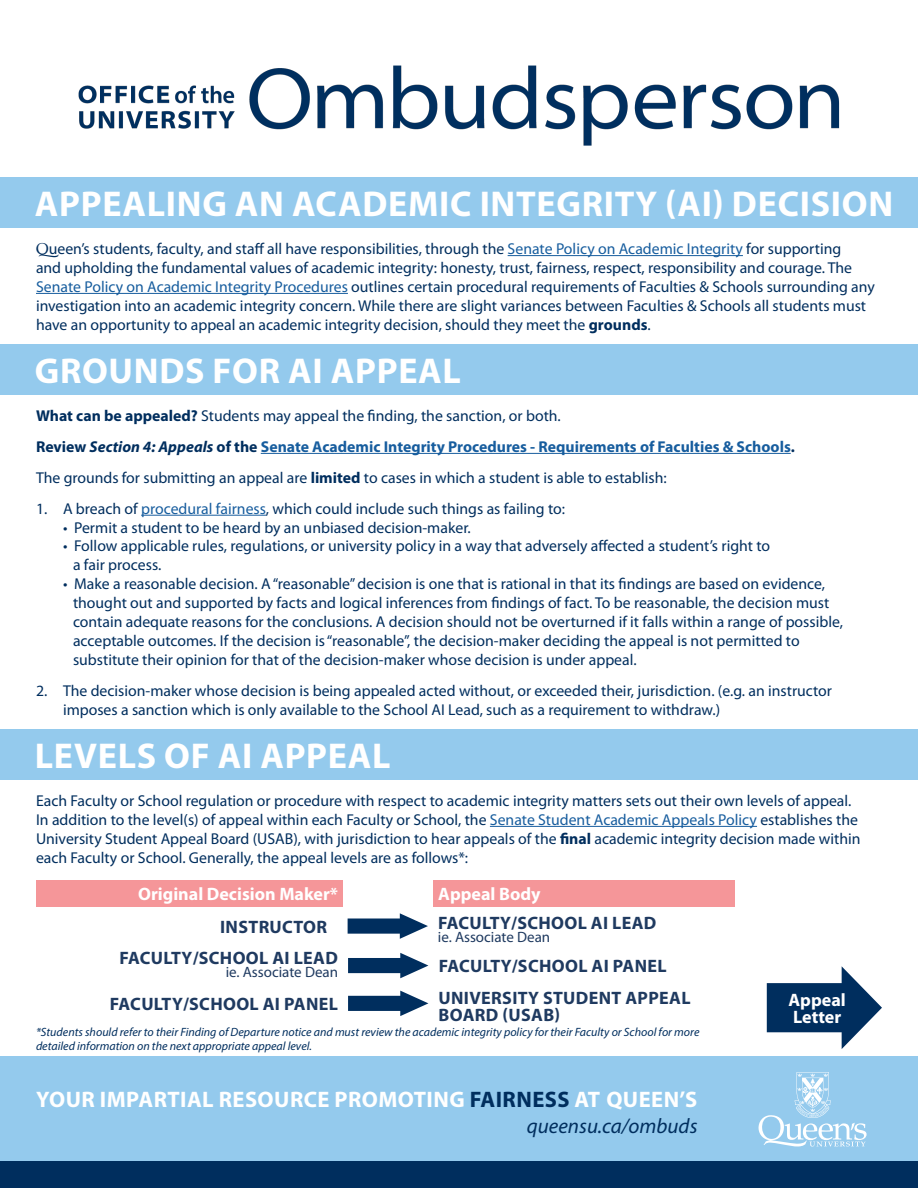
<style>
.page{position:relative;width:918px;height:1188px;background:#fff}
.page>*{position:absolute;margin:0;border:0;box-sizing:border-box;transform-origin:0 0}
.t1{font:700 36px "Myriad Pro";letter-spacing:.02em;color:#fff}
.t2{font:700 22.5px "Myriad Pro";letter-spacing:.02em;color:#fff}
.t3{font:italic 21px "Myriad Pro";color:#002e5e}
.t4{font:700 18px "Myriad Pro";letter-spacing:.02em;color:#1f3a60}
.t5{font:700 18px/16.5px "Myriad Pro";color:#fff}
.t6{font:15.75px/18.9px "Myriad Pro";color:#002e5e}
.t7{font:700 15.75px "Myriad Pro";color:#175d9e}
.t8{font:15px "Myriad Pro";color:#1f3a60}
.t9{font:italic 12px/14.4px "Myriad Pro";color:#002e5e}
.s1{font-family:"Queens"}
.s2{color:#175d9e}
.s3{font-weight:700}
.s4{color:#002e5e}
.s5{font-style:italic;color:#002e5e}
</style>
<div class="page">
<div style="left:0;top:1057px;width:918px;height:105px;background:#94caed"></div>
<svg style="left:758px;top:1072px;width:109px;height:75px"></svg>
<div style="left:0;top:1162px;width:918px;height:26px;background:#002e5e"></div>
<div style="left:0;top:177px;width:918px;height:51px;background:#94caed"></div>
<hr style="left:508px;top:255px;width:235px;height:1px;background:#175d9e">
<hr style="left:36px;top:293px;width:312px;height:1px;background:#175d9e">
<img style="left:78px;top:65px;width:762px;height:81px">
<svg style="left:767px;top:966px;width:115px;height:83px"></svg>
<svg style="left:348px;top:913px;width:80px;height:26px"></svg>
<svg style="left:348px;top:991px;width:80px;height:25px"></svg>
<svg style="left:348px;top:953px;width:80px;height:25px"></svg>
<div style="left:36px;top:880px;width:307px;height:27px;background:#f59699"></div>
<div style="left:434px;top:880px;width:301px;height:27px;background:#f59699"></div>
<div style="left:0;top:344px;width:918px;height:51px;background:#94caed"></div>
<hr style="left:261px;top:453px;width:530px;height:1px;background:#175d9e">
<hr style="left:141px;top:515px;width:125px;height:1px;background:#175d9e">
<div style="left:0;top:729px;width:918px;height:51px;background:#94caed"></div>
<hr style="left:490px;top:826px;width:267px;height:1px;background:#175d9e">
<p class="t1" style="left:35px;top:180px;width:860px">APPEALING AN ACADEMIC INTEGRITY (AI) DECISION</p>
<p class="t6" style="left:36px;top:239px;width:840px"><span class="s1">Q</span>ueen’s students, faculty, and staff all have responsibilities, through the <span class="s2">Senate Policy on Academic Integrity</span> for supporting<br>and upholding the fundamental values of academic integrity: honesty, trust, fairness, respect, responsibility and courage. The <span class="s2">Senate Policy on Academic Integrity Procedures</span> outlines certain procedural requirements of Faculties &amp; Schools surrounding any investigation into an academic integrity concern. While there are slight variances between Faculties &amp; Schools all students must have an opportunity to appeal an academic integrity decision, should they meet the <span class="s3">grounds</span>.</p>
<p class="t1" style="left:35px;top:347px;width:428px">GROUNDS FOR AI APPEAL</p>
<p class="t6" style="left:36px;top:406px;width:526px"><span class="s3">What can be appealed?</span> Students may appeal the finding, the sanction, or both.</p>
<p class="t7" style="left:36px;top:436px;width:760px"><span class="s4">Review</span> <span class="s5">Section 4: Appeals</span> <span class="s4">of the</span> Senate Academic Integrity Procedures - Requirements of Faculties &amp; Schools<span class="s4">.</span></p>
<p class="t6" style="left:36px;top:468px;width:632px">The grounds for submitting an appeal are <span class="s3">limited</span> to cases in which a student is able to establish:</p>
<p class="t6" style="left:36px;top:499px;width:531px">1. A breach of <span class="s2">procedural fairness</span>, which could include such things as failing to:</p>
<p class="t6" style="left:63px;top:518px;width:409px">• Permit a student to be heard by an unbiased decision-maker.</p>
<p class="t6" style="left:73px;top:536px;width:699px;text-indent:-10px">• Follow applicable rules, regulations, or university policy in a way that adversely affected a student’s right to a fair process.</p>
<p class="t6" style="left:73px;top:574px;width:772px;text-indent:-10px">• Make a reasonable decision. A “reasonable” decision is one that is rational in that its findings are based on evidence, thought out and supported by facts and logical inferences from findings of fact. To be reasonable, the decision must contain adequate reasons for the conclusions. A decision should not be overturned if it falls within a range of possible, acceptable outcomes. If the decision is “reasonable”, the decision-maker deciding the appeal is not permitted to substitute their opinion for that of the decision-maker whose decision is under appeal.</p>
<p class="t6" style="left:63px;top:681px;width:771px;text-indent:-27px">2. The decision-maker whose decision is being appealed acted without, or exceeded their, jurisdiction. (e.g. an instructor imposes a sanction which is only available to the School AI Lead, such as a requirement to withdraw.)</p>
<p class="t1" style="left:35px;top:732px;width:357px">LEVELS OF AI APPEAL</p>
<p class="t6" style="left:36px;top:791px;width:826px">Each Faculty or School regulation or procedure with respect to academic integrity matters sets out their own levels of appeal.<br>In addition to the level(s) of appeal within each Faculty or School, the <span class="s2">Senate Student Academic Appeals Policy</span> establishes the University Student Appeal Board (USAB), with jurisdiction to hear appeals of the <span class="s3">final</span> academic integrity decision made within each Faculty or School. Generally, the appeal levels are as follows*:</p>
<p class="t5" style="left:138px;top:885px;width:202px">Original Decision Maker*</p>
<p class="t5" style="left:438px;top:885px;width:104px">Appeal Body</p>
<p class="t4" style="left:220px;top:915px;width:109px">INSTRUCTOR</p>
<p class="t4" style="left:438px;top:911px;width:220px">FACULTY/SCHOOL AI LEAD</p>
<p class="t8" style="left:438px;top:928px;width:114px">ie. Associate Dean</p>
<p class="t4" style="left:120px;top:946px;width:220px">FACULTY/SCHOOL AI LEAD</p>
<p class="t8" style="left:226px;top:963px;width:114px">ie. Associate Dean</p>
<p class="t4" style="left:439px;top:955px;width:230px">FACULTY/SCHOOL AI PANEL</p>
<p class="t4" style="left:110px;top:992px;width:230px">FACULTY/SCHOOL AI PANEL</p>
<p class="t4" style="left:439px;top:986px;width:254px">UNIVERSITY STUDENT APPEAL</p>
<p class="t4" style="left:439px;top:1003px;width:123px">BOARD (USAB)</p>
<p class="t9" style="left:36px;top:1025px;width:665px">*Students should refer to their Finding of Departure notice and must review the academic integrity policy for their Faculty or School for more detailed information on the next appropriate appeal level.</p>
<p class="t2" style="left:36px;top:1085px;width:663px">YOUR IMPARTIAL RESOURCE PROMOTING <span class="s4">FAIRNESS</span> AT QUEEN’S</p>
<p class="t3" style="left:527px;top:1113px;width:172px">queensu.ca/ombuds</p>
<p class="t5" style="left:789px;top:991px;width:59px">Appeal<br>Letter</p>
</div>
